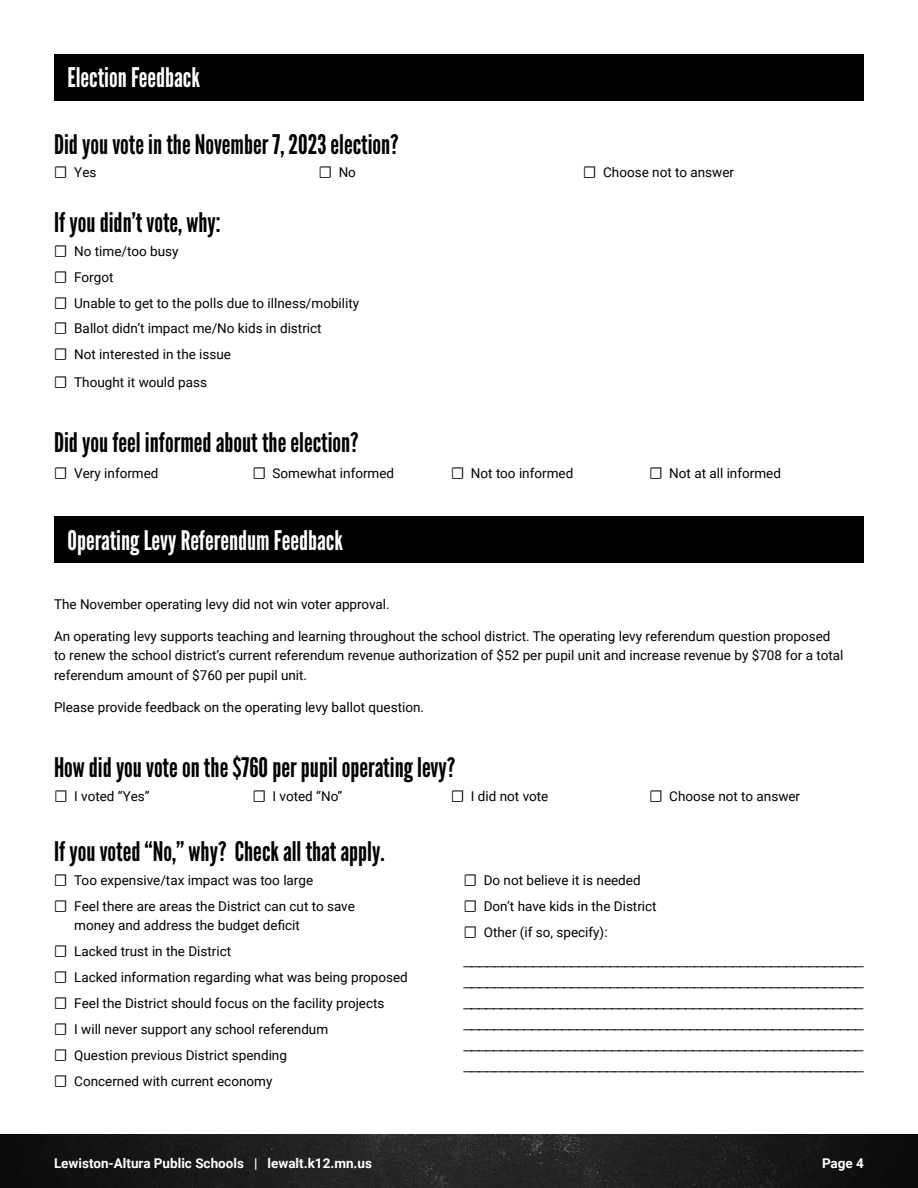
<style>
.page{position:relative;width:918px;height:1188px;background:#fff}
.page>*{position:absolute;margin:0;border:0;box-sizing:border-box;transform-origin:0 0}
.t1{font:27px "League Gothic";color:#000}
.t2{font:27px "League Gothic";color:#fff}
.t3{font:18px/21px "Minion Pro";color:#000;text-align:justify}
.t4{font:13.5px/26px "Roboto";color:#000}
.t5{font:700 13.5px "Roboto";color:#fff}
.s1{font-family:"Acumin Pro"}
</style>
<div class="page">
<img style="left:0;top:1134px;width:918px;height:54px">
<div style="left:54px;top:54px;width:810px;height:47px;background:#000"></div>
<div style="left:54px;top:516px;width:810px;height:47px;background:#000"></div>
<h1 class="t2" style="left:68px;top:62px;width:134px">Election Feedback</h1>
<h1 class="t1" style="left:54px;top:128px;width:346px">Did you vote in the November 7, 2023 election?</h1>
<p class="t4" style="left:54px;top:159px;width:44px"><span class="s1">☐</span> Yes</p>
<p class="t4" style="left:318px;top:159px;width:39px"><span class="s1">☐</span> No</p>
<p class="t4" style="left:583px;top:159px;width:153px"><span class="s1">☐</span> Choose not to answer</p>
<h1 class="t1" style="left:54px;top:206px;width:168px">If you didn’t vote, why:</h1>
<p class="t4" style="left:54px;top:237px;width:307px"><span class="s1">☐</span> No time/too busy<br><span class="s1">☐</span> Forgot<br><span class="s1">☐</span> Unable to get to the polls due to illness/mobility <span class="s1">☐</span> Ballot didn’t impact me/No kids in district<br><span class="s1">☐</span> Not interested in the issue</p>
<p class="t4" style="left:54px;top:369px;width:155px"><span class="s1">☐</span> Thought it would pass</p>
<h1 class="t1" style="left:54px;top:427px;width:306px">Did you feel informed about the election?</h1>
<p class="t4" style="left:54px;top:459px;width:106px"><span class="s1">☐</span> Very informed</p>
<p class="t4" style="left:252px;top:459px;width:143px"><span class="s1">☐</span> Somewhat informed</p>
<p class="t4" style="left:451px;top:459px;width:124px"><span class="s1">☐</span> Not too informed</p>
<p class="t4" style="left:649px;top:459px;width:133px"><span class="s1">☐</span> Not at all informed</p>
<h1 class="t2" style="left:68px;top:524px;width:277px">Operating Levy Referendum Feedback</h1>
<p class="t4" style="left:54px;top:590px;width:337px">The November operating levy did not win voter approval.</p>
<p class="t4" style="left:54px;top:626px;width:791px;line-height:19.2px">An operating levy supports teaching and learning throughout the school district. The operating levy referendum question proposed to renew the school district’s current referendum revenue authorization of $52 per pupil unit and increase revenue by $708 for a total referendum amount of $760 per pupil unit.</p>
<p class="t4" style="left:54px;top:694px;width:372px">Please provide feedback on the operating levy ballot question.</p>
<h1 class="t1" style="left:54px;top:752px;width:403px">How did you vote on the $760 per pupil operating levy?</h1>
<p class="t4" style="left:54px;top:783px;width:97px"><span class="s1">☐</span> I voted “Yes”</p>
<p class="t4" style="left:252px;top:783px;width:91px"><span class="s1">☐</span> I voted “No”</p>
<p class="t4" style="left:451px;top:783px;width:99px"><span class="s1">☐</span> I did not vote</p>
<p class="t4" style="left:649px;top:783px;width:153px"><span class="s1">☐</span> Choose not to answer</p>
<h1 class="t1" style="left:54px;top:836px;width:332px">If you voted “No,” why? Check all that apply.</h1>
<p class="t4" style="left:54px;top:867px;width:302px"><span class="s1">☐</span> Too expensive/tax impact was too large<br><span class="s1">☐</span> Feel there are areas the District can cut to save</p>
<p class="t4" style="left:54px;top:912px;width:355px;text-indent:20px">money and address the budget deficit<br><span class="s1">☐</span> Lacked trust in the District<br><span class="s1">☐</span> Lacked information regarding what was being proposed <span class="s1">☐</span> Feel the District should focus on the facility projects<br><span class="s1">☐</span> I will never support any school referendum<br><span class="s1">☐</span> Question previous District spending<br><span class="s1">☐</span> Concerned with current economy</p>
<p class="t4" style="left:463px;top:867px;width:195px"><span class="s1">☐</span> Do not believe it is needed <span class="s1">☐</span> Don’t have kids in the District <span class="s1">☐</span> Other (if so, specify):</p>
<p class="t3" style="left:464px;top:949px;width:402px">____________________________________________________ ____________________________________________________ ______________________________________________________ _____________________________________________________ ______________________________________________________ _____________________________________________________</p>
<p class="t5" style="left:54px;top:1154px;width:320px">Lewiston-Altura Public Schools | lewalt.k12.mn.us</p>
<p class="t5" style="left:822px;top:1154px;width:43px">Page 4</p>
</div>
